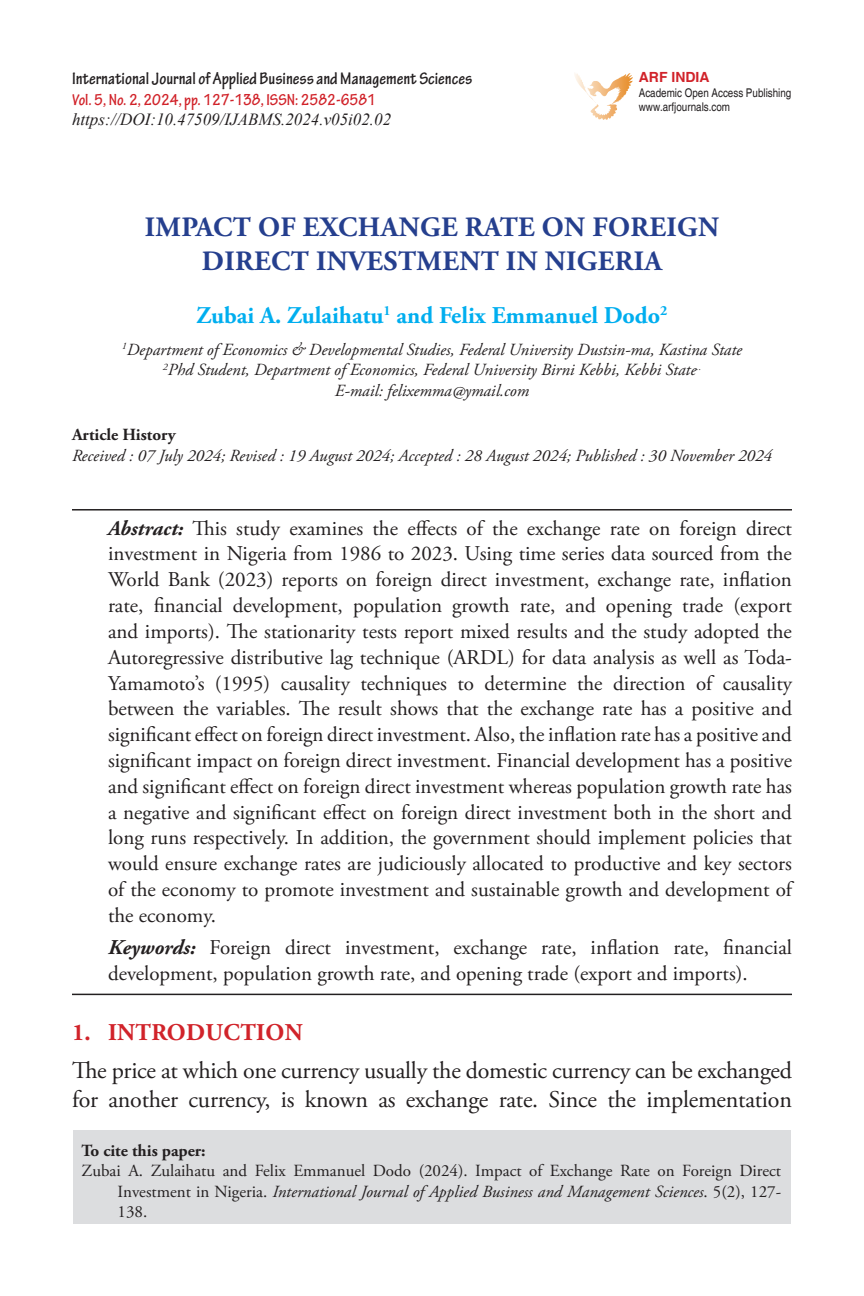
<style>
.page{position:relative;width:864px;height:1296px;background:#fff}
.page>*{position:absolute;margin:0;border:0;box-sizing:border-box;transform-origin:0 0}
.Heading{font:700 28px/33.6px "Adobe Garamond Pro";letter-spacing:.015em;color:#253f8e;text-align:center}
.Body_left{font:24px/28.8px "Adobe Garamond Pro";letter-spacing:-.01em;color:#231f20}
.author_name{font:700 24px "Adobe Garamond Pro";color:#00aeef}
.sub_head{font:700 24px "Adobe Garamond Pro";letter-spacing:.015em;color:#d1232a}
.abstract{font:21px/25.8px "Adobe Garamond Pro";color:#231f20;text-align:justify}
.t1{font:700 condensed 18px "Tekton Pro";color:#231f20}
.author_ref{font:italic 17px/20.4px "Adobe Garamond Pro";color:#231f20;text-align:center}
.references{font:17px/20.4px "Adobe Garamond Pro";color:#231f20;text-align:justify}
.t2{font:italic 17px "Times New Roman";color:#231f20}
.t3{font:700 condensed 17px "Tekton Pro";color:#d1232a}
.author_ref-2{font:700 17px "Adobe Garamond Pro";color:#231f20}
.t4{font:700 14px "Helvetica";color:#d1232a}
.Body_text{font:condensed 12px "Helvetica";color:#231f20}
.s1{font-weight:700;font-style:normal}
.s2{font-weight:700;font-style:italic}
.s3{font-style:italic}
</style>
<div class="page">
<hr style="left:72px;top:509px;width:720px;height:2px;background:#231f20">
<hr style="left:72px;top:994px;width:720px;height:1px;background:#231f20">
<img style="left:575px;top:73px;width:58px;height:46px">
<div style="left:73px;top:1130px;width:718px;height:94px;background:#dcdddf"></div>
<p class="t1" style="left:72px;top:68px;width:402px">International Journal of Applied Business and Management Sciences</p>
<p class="t3" style="left:72px;top:89px;width:305px">Vol. 5, No. 2, 2024, pp. 127-138, ISSN: 2582-6581</p>
<p class="t2" style="left:72px;top:108px;width:321px">https://DOI:10.47509/IJABMS.2024.v05i02.02</p>
<p class="t4" style="left:639px;top:69px;width:72px">ARF INDIA</p>
<p class="Body_text" style="left:639px;top:85px;width:154px">Academic Open Access Publishing</p>
<p class="Body_text" style="left:639px;top:100px;width:93px">www.arfjournals.com</p>
<p class="Heading" style="left:145px;top:211px;width:576px">IMPACT OF EXCHANGE RATE ON FOREIGN<br>DIRECT INVESTMENT IN NIGERIA</p>
<p class="author_name" style="left:196px;top:301px;width:473px">Zubai A. Zulaihatu<sup>1</sup> and Felix Emmanuel Dodo<sup>2</sup></p>
<p class="author_ref" style="left:122px;top:340px;width:622px"><sup>1</sup>Department of Economics &amp; Developmental Studies, Federal University Dustsin-ma, Kastina State<br><sup>2</sup>Phd Student, Department of Economics, Federal University Birni Kebbi, Kebbi State<sup>..<br></sup>E-mail: felixemma@ymail.com</p>
<p class="author_ref" style="left:72px;top:425px;width:702px;text-align:left"><span class="s1">Article History<br></span>Received : 07 July 2024; Revised : 19 August 2024; Accepted : 28 August 2024; Published : 30 November 2024</p>
<p class="abstract" style="left:108px;top:516px;width:686px"><span class="s2">Abstract:</span> This study examines the effects of the exchange rate on foreign direct investment in Nigeria from 1986 to 2023. Using time series data sourced from the World Bank (2023) reports on foreign direct investment, exchange rate, inflation rate, financial development, population growth rate, and opening trade (export and imports). The stationarity tests report mixed results and the study adopted the Autoregressive distributive lag technique (ARDL) for data analysis as well as Toda-Yamamoto’s (1995) causality techniques to determine the direction of causality between the variables. The result shows that the exchange rate has a positive and significant effect on foreign direct investment. Also, the inflation rate has a positive and significant impact on foreign direct investment. Financial development has a positive and significant effect on foreign direct investment whereas population growth rate has a negative and significant effect on foreign direct investment both in the short and long runs respectively. In addition, the government should implement policies that would ensure exchange rates are judiciously allocated to productive and key sectors of the economy to promote investment and sustainable growth and development of the economy.</p>
<p class="abstract" style="left:108px;top:935px;width:686px"><span class="s2">Keywords:</span> Foreign direct investment, exchange rate, inflation rate, financial development, population growth rate, and opening trade (export and imports).</p>
<p class="sub_head" style="left:72px;top:1019px;width:232px">1. INTRODUCTION</p>
<p class="Body_left" style="left:72px;top:1057px;width:721px">The price at which one currency usually the domestic currency can be exchanged for another currency, is known as exchange rate. Since the implementation</p>
<p class="author_ref-2" style="left:82px;top:1141px;width:126px">To cite this paper:</p>
<p class="references" style="left:118px;top:1161px;width:665px;text-indent:-36px">Zubai A. Zulaihatu and Felix Emmanuel Dodo (2024). Impact of Exchange Rate on Foreign Direct Investment in Nigeria. <span class="s3">International Journal of Applied Business and Management Sciences</span>. 5(2), 127- 138.</p>
</div>
